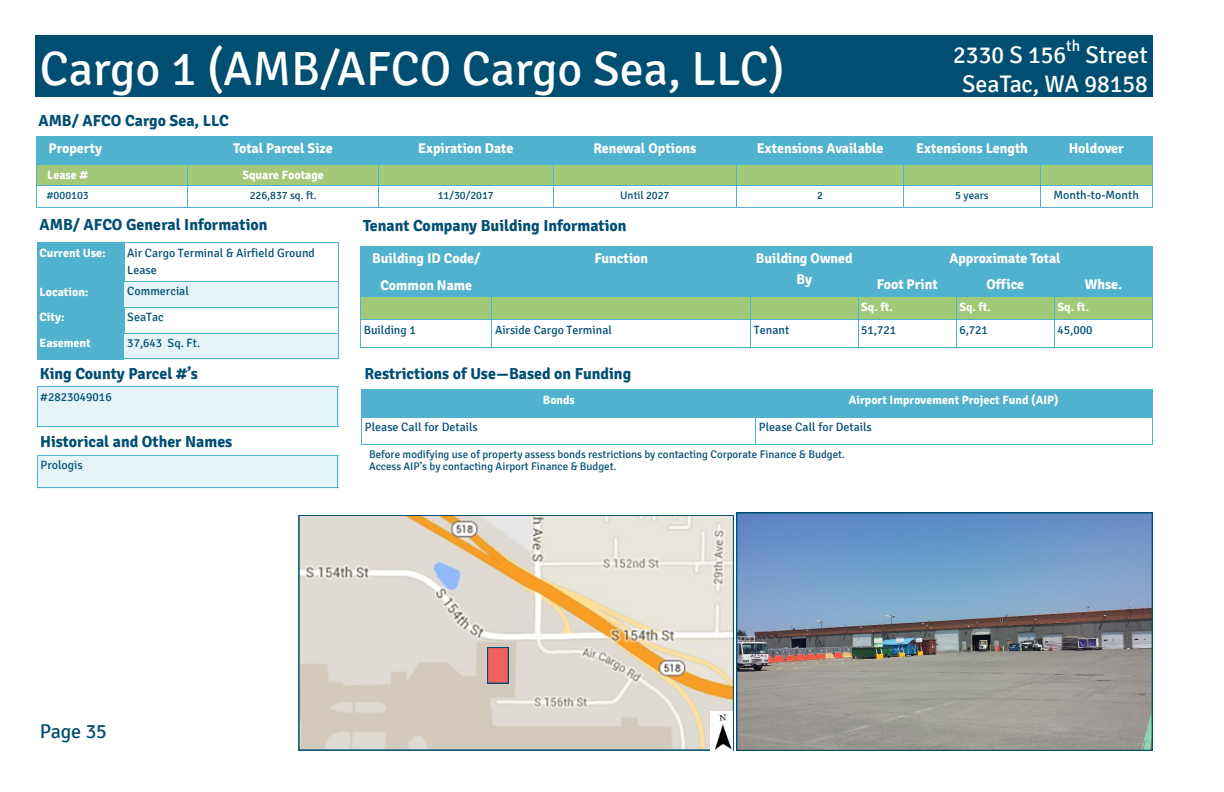
<style>
.page{position:relative;width:1224px;height:792px;background:#fff}
.page>*{position:absolute;margin:0;border:0;box-sizing:border-box;transform-origin:0 0}
.t1{font:48px "Signika";color:#fff}
.t2{font:24px/29.5px "Signika";color:#fff;text-align:right}
.t3{font:20px "Signika";letter-spacing:-.005em;color:#004e72}
.t4{font:700 16px "Signika";color:#004e72}
.t5{font:15.6px "Signika";color:#fff}
.t6{font:700 14px/26.5px "Signika";color:#fff;text-align:center}
.t7{font:12px/17.7px "Signika";color:#004e72}
.t8{font:700 12px "Signika";color:#fff}
.t9{font:11px/11.8px "Signika";color:#004e72}
</style>
<div class="page">
<div style="left:379px;top:136px;width:174px;height:29px;background:#50b2ce"></div>
<div style="left:553px;top:136px;width:184px;height:29px;background:#50b2ce"></div>
<div style="left:737px;top:136px;width:167px;height:29px;background:#50b2ce"></div>
<div style="left:904px;top:136px;width:136px;height:29px;background:#50b2ce"></div>
<div style="left:1040px;top:136px;width:112px;height:29px;background:#50b2ce"></div>
<div style="left:379px;top:165px;width:174px;height:21px;background:#a2c977"></div>
<div style="left:553px;top:165px;width:184px;height:21px;background:#a2c977"></div>
<div style="left:738px;top:165px;width:302px;height:20px;background:#a2c977"></div>
<div style="left:1040px;top:165px;width:112px;height:21px;background:#a2c977"></div>
<svg style="left:36px;top:137px;width:343px;height:48px;background:#72bba9"></svg>
<hr style="left:1152px;top:136px;width:1px;height:71px;background:#50b2ce">
<hr style="left:36px;top:165px;width:1px;height:42px;background:#50b2ce">
<hr style="left:187px;top:165px;width:1px;height:42px;background:#50b2ce">
<hr style="left:378px;top:165px;width:1px;height:42px;background:#50b2ce">
<hr style="left:553px;top:165px;width:1px;height:42px;background:#50b2ce">
<hr style="left:737px;top:165px;width:1px;height:42px;background:#50b2ce">
<hr style="left:903px;top:165px;width:1px;height:42px;background:#50b2ce">
<hr style="left:1040px;top:165px;width:1px;height:42px;background:#50b2ce">
<hr style="left:36px;top:136px;width:152px;height:1px;background:#50b2ce">
<hr style="left:36px;top:164px;width:152px;height:1px;background:#50b2ce">
<hr style="left:188px;top:136px;width:191px;height:1px;background:#50b2ce">
<hr style="left:188px;top:164px;width:191px;height:1px;background:#50b2ce">
<hr style="left:36px;top:185px;width:1116px;height:1px;background:#50b2ce">
<hr style="left:36px;top:207px;width:1116px;height:1px;background:#50b2ce">
<div style="left:36px;top:36px;width:1117px;height:61px;background:#004e72"></div>
<div style="left:360px;top:247px;width:132px;height:50px;background:#50b2ce"></div>
<div style="left:492px;top:247px;width:259px;height:50px;background:#50b2ce"></div>
<div style="left:751px;top:247px;width:107px;height:50px;background:#50b2ce"></div>
<div style="left:858px;top:247px;width:295px;height:25px;background:#50b2ce"></div>
<div style="left:858px;top:272px;width:98px;height:25px;background:#50b2ce"></div>
<div style="left:956px;top:272px;width:98px;height:25px;background:#50b2ce"></div>
<div style="left:1054px;top:272px;width:99px;height:25px;background:#50b2ce"></div>
<div style="left:361px;top:298px;width:791px;height:22px;background:#a2c977"></div>
<hr style="left:360px;top:297px;width:1px;height:50px;background:#50b2ce">
<hr style="left:492px;top:297px;width:1px;height:50px;background:#50b2ce">
<hr style="left:751px;top:297px;width:1px;height:50px;background:#50b2ce">
<hr style="left:858px;top:297px;width:1px;height:50px;background:#50b2ce">
<hr style="left:956px;top:297px;width:1px;height:50px;background:#50b2ce">
<hr style="left:1054px;top:297px;width:1px;height:50px;background:#50b2ce">
<hr style="left:1152px;top:297px;width:1px;height:50px;background:#50b2ce">
<hr style="left:361px;top:297px;width:131px;height:1px;background:#50b2ce">
<hr style="left:492px;top:297px;width:259px;height:1px;background:#50b2ce">
<hr style="left:751px;top:297px;width:107px;height:1px;background:#50b2ce">
<hr style="left:858px;top:297px;width:98px;height:1px;background:#50b2ce">
<hr style="left:956px;top:297px;width:98px;height:1px;background:#50b2ce">
<hr style="left:1054px;top:297px;width:99px;height:1px;background:#50b2ce">
<hr style="left:361px;top:320px;width:791px;height:1px;background:#50b2ce">
<hr style="left:360px;top:347px;width:793px;height:1px;background:#50b2ce">
<div style="left:362px;top:389px;width:394px;height:28px;background:#50b2ce"></div>
<div style="left:756px;top:389px;width:396px;height:28px;background:#50b2ce"></div>
<hr style="left:1152px;top:389px;width:1px;height:56px;background:#50b2ce">
<hr style="left:362px;top:417px;width:394px;height:1px;background:#50b2ce">
<hr style="left:756px;top:417px;width:396px;height:1px;background:#50b2ce">
<hr style="left:362px;top:445px;width:790px;height:1px;background:#50b2ce">
<div style="left:37px;top:243px;width:87px;height:39px;background:#50b2ce"></div>
<div style="left:37px;top:282px;width:87px;height:25px;background:#50b2ce"></div>
<div style="left:124px;top:282px;width:214px;height:25px;background:#e5f4f8"></div>
<div style="left:37px;top:307px;width:87px;height:26px;background:#50b2ce"></div>
<div style="left:37px;top:333px;width:87px;height:26px;background:#50b2ce"></div>
<div style="left:124px;top:333px;width:214px;height:26px;background:#e5f4f8"></div>
<hr style="left:338px;top:243px;width:1px;height:116px;background:#50b2ce">
<hr style="left:37px;top:243px;width:301px;height:1px;background:#50b3ce">
<hr style="left:124px;top:281px;width:214px;height:1px;background:#50b2ce">
<hr style="left:124px;top:307px;width:214px;height:1px;background:#50b2ce">
<hr style="left:124px;top:333px;width:214px;height:1px;background:#50b2ce">
<hr style="left:124px;top:359px;width:214px;height:1px;background:#50b2ce">
<svg style="left:299px;top:515px;width:435px;height:235px;background:#dcd4c7"></svg>
<svg style="left:737px;top:513px;width:415px;height:238px;background:#8293a5"></svg>
<svg style="left:487px;top:647px;width:21px;height:36px"></svg>
<div style="left:37px;top:387px;width:301px;height:40px;background:#e5f4f8"></div>
<hr style="left:37px;top:387px;width:1px;height:39px;background:#50b2ce">
<hr style="left:337px;top:387px;width:1px;height:39px;background:#50b2ce">
<hr style="left:37px;top:387px;width:301px;height:1px;background:#50b2ce">
<hr style="left:37px;top:426px;width:301px;height:1px;background:#50b2ce">
<img style="left:710px;top:712px;width:22px;height:38px">
<div style="left:37px;top:455px;width:301px;height:33px;background:#e5f4f8"></div>
<hr style="left:37px;top:455px;width:1px;height:33px;background:#50b2ce">
<hr style="left:338px;top:455px;width:1px;height:33px;background:#50b2ce">
<hr style="left:37px;top:455px;width:301px;height:1px;background:#50b2ce">
<hr style="left:37px;top:488px;width:301px;height:1px;background:#50b2ce">
<h1 class="t1" style="left:40px;top:42px;width:746px">Cargo 1 (AMB/AFCO Cargo Sea, LLC)</h1>
<h3 class="t4" style="left:39px;top:111px;width:192px">AMB/ AFCO Cargo Sea, LLC</h3>
<p class="t5" style="left:1066px;top:37px;width:16px">th</p>
<h2 class="t2" style="left:953px;top:40px;width:114px">2330 S 156</h2>
<h2 class="t2" style="left:962px;top:40px;width:187px">Street<br>SeaTac, WA 98158</h2>
<p class="t6" style="left:49px;top:135px;width:55px">Property</p>
<p class="t6" style="left:233px;top:135px;width:101px">Total Parcel Size</p>
<p class="t6" style="left:418px;top:135px;width:97px">Expiration Date</p>
<p class="t6" style="left:593px;top:135px;width:104px">Renewal Options</p>
<p class="t6" style="left:757px;top:135px;width:128px">Extensions Available</p>
<p class="t6" style="left:916px;top:135px;width:113px">Extensions Length</p>
<p class="t6" style="left:1069px;top:135px;width:57px">Holdover</p>
<p class="t8" style="left:47px;top:168px;width:42px">Lease #</p>
<p class="t8" style="left:242px;top:168px;width:83px">Square Footage</p>
<p class="t9" style="left:47px;top:189px;width:44px">#000103</p>
<p class="t9" style="left:250px;top:189px;width:68px">226,837 sq. ft.</p>
<p class="t9" style="left:438px;top:189px;width:57px">11/30/2017</p>
<p class="t9" style="left:620px;top:189px;width:51px">Until 2027</p>
<p class="t9" style="left:817px;top:189px;width:7px">2</p>
<p class="t9" style="left:955px;top:189px;width:35px">5 years</p>
<p class="t7" style="left:1053px;top:187px;width:87px">Month-to-Month</p>
<h3 class="t4" style="left:40px;top:215px;width:229px">AMB/ AFCO General Information</h3>
<p class="t8" style="left:40px;top:246px;width:68px">Current Use:</p>
<p class="t7" style="left:127px;top:244px;width:189px">Air Cargo Terminal &amp; Airfield Ground<br>Lease</p>
<p class="t8" style="left:40px;top:284px;width:50px">Location:</p>
<p class="t7" style="left:127px;top:283px;width:63px">Commercial</p>
<p class="t8" style="left:40px;top:310px;width:26px">City:</p>
<p class="t7" style="left:127px;top:308px;width:38px">SeaTac</p>
<p class="t8" style="left:40px;top:336px;width:53px">Easement</p>
<p class="t7" style="left:127px;top:334px;width:74px">37,643 Sq. Ft.</p>
<h3 class="t4" style="left:40px;top:364px;width:159px">King County Parcel #’s</h3>
<p class="t7" style="left:40px;top:388px;width:73px">#2823049016</p>
<h3 class="t4" style="left:40px;top:432px;width:194px">Historical and Other Names</h3>
<p class="t7" style="left:41px;top:456px;width:44px">Prologis</p>
<h3 class="t4" style="left:363px;top:216px;width:265px">Tenant Company Building Information</h3>
<p class="t6" style="left:372px;top:245px;width:110px">Building ID Code/<br>Common Name</p>
<p class="t6" style="left:594px;top:245px;width:55px">Function</p>
<p class="t6" style="left:756px;top:248px;width:98px;line-height:20.6px">Building Owned<br>By</p>
<p class="t6" style="left:949px;top:245px;width:113px">Approximate Total</p>
<p class="t6" style="left:877px;top:271px;width:63px">Foot Print</p>
<p class="t6" style="left:986px;top:271px;width:39px">Office</p>
<p class="t6" style="left:1085px;top:271px;width:39px">Whse.</p>
<p class="t8" style="left:861px;top:300px;width:33px">Sq. ft.</p>
<p class="t8" style="left:959px;top:300px;width:33px">Sq. ft.</p>
<p class="t8" style="left:1058px;top:300px;width:33px">Sq. ft.</p>
<p class="t7" style="left:364px;top:321px;width:54px">Building 1</p>
<p class="t7" style="left:495px;top:321px;width:118px">Airside Cargo Terminal</p>
<p class="t7" style="left:754px;top:321px;width:37px">Tenant</p>
<p class="t7" style="left:861px;top:321px;width:37px">51,721</p>
<p class="t7" style="left:959px;top:321px;width:30px">6,721</p>
<p class="t7" style="left:1058px;top:321px;width:37px">45,000</p>
<h3 class="t4" style="left:364px;top:364px;width:268px">Restrictions of Use—Based on Funding</h3>
<p class="t8" style="left:543px;top:392px;width:34px">Bonds</p>
<p class="t8" style="left:849px;top:392px;width:211px">Airport Improvement Project Fund (AIP)</p>
<p class="t7" style="left:365px;top:418px;width:114px">Please Call for Details</p>
<p class="t7" style="left:759px;top:418px;width:114px">Please Call for Details</p>
<p class="t9" style="left:369px;top:449px;width:477px">Before modifying use of property assess bonds restrictions by contacting Corporate Finance &amp; Budget.<br>Access AIP’s by contacting Airport Finance &amp; Budget.</p>
<h3 class="t3" style="left:40px;top:720px;width:69px">Page 35</h3>
</div>
